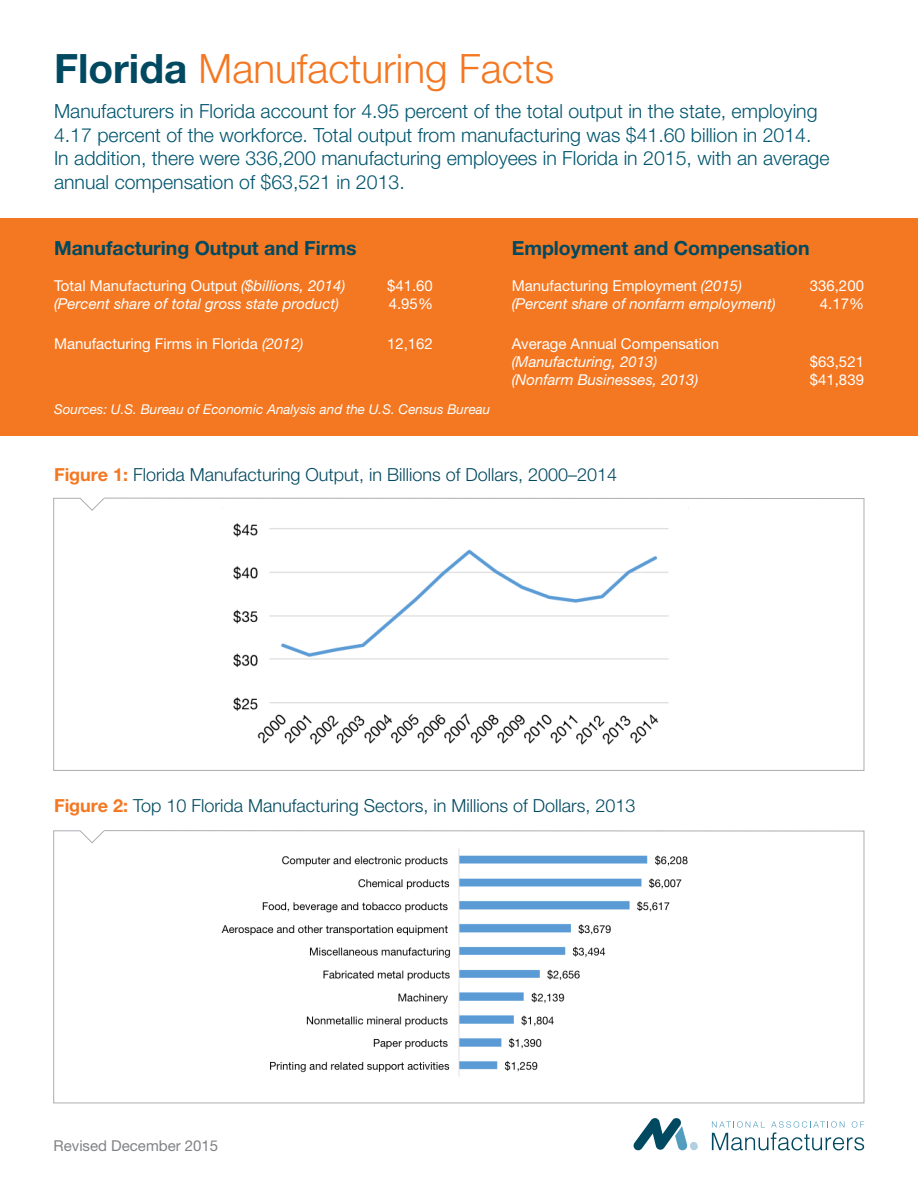
<style>
.page{position:relative;width:918px;height:1188px;background:#fff}
.page>*{position:absolute;margin:0;border:0;box-sizing:border-box;transform-origin:0 0}
.t1{font:300 40.5px "Helvetica Neue LT Std";color:#f47721}
.t2{font:300 19.5px/23.4px "Helvetica Neue LT Std";color:#00566f}
.t3{font:700 19.5px "Helvetica Neue LT Std";color:#004960}
.t4{font:300 18px "Helvetica Neue LT Std";color:#004960}
.t5{font:italic 15px/18px "Helvetica Neue LT Std";color:#fff}
.t6{font:15px/18px "Helvetica Neue LT Std";color:#fff}
.t7{font:15px "Helvetica Neue LT Std";color:#808285}
.t8{font:italic 13.5px "Helvetica Neue LT Std";color:#fff}
.s1{font-weight:700;color:#004960}
.s2{font-style:normal}
.s3{font-style:italic}
.s4{font-weight:700;color:#f47721}
</style>
<div class="page">
<svg style="left:53px;top:498px;width:811px;height:273px"></svg>
<svg style="left:53px;top:830px;width:811px;height:273px"></svg>
<div style="left:0;top:218px;width:918px;height:218px;background:#f47721"></div>
<img style="left:222px;top:508px;width:467px;height:249px">
<img style="left:188px;top:838px;width:549px;height:249px">
<svg style="left:712px;top:1121px;width:152px;height:29px"></svg>
<svg style="left:634px;top:1118px;width:64px;height:32px"></svg>
<h1 class="t1" style="left:54px;top:44px;width:502px"><span class="s1">Florida</span> Manufacturing Facts</h1>
<p class="t2" style="left:54px;top:99px;width:777px">Manufacturers in Florida account for 4.95 percent of the total output in the state, employing 4.17 percent of the workforce. Total output from manufacturing was $41.60 billion in 2014.<br>In addition, there were 336,200 manufacturing employees in Florida in 2015, with an average annual compensation of $63,521 in 2013.</p>
<p class="t3" style="left:54px;top:236px;width:304px">Manufacturing Output and Firms</p>
<p class="t5" style="left:54px;top:276px;width:293px"><span class="s2">Total Manufacturing Output</span> ($billions, 2014) (Percent share of total gross state product)</p>
<p class="t6" style="left:54px;top:335px;width:251px">Manufacturing Firms in Florida <span class="s3">(2012)</span></p>
<p class="t6" style="left:387px;top:276px;width:47px">$41.60<br>4.95%</p>
<p class="t6" style="left:387px;top:335px;width:47px">12,162</p>
<p class="t8" style="left:54px;top:401px;width:438px">Sources: U.S. Bureau of Economic Analysis and the U.S. Census Bureau</p>
<p class="t3" style="left:512px;top:236px;width:299px">Employment and Compensation</p>
<p class="t5" style="left:512px;top:276px;width:266px"><span class="s2">Manufacturing Employment</span> (2015) (Percent share of nonfarm employment)</p>
<p class="t6" style="left:512px;top:335px;width:209px">Average Annual Compensation</p>
<p class="t5" style="left:512px;top:353px;width:188px">(Manufacturing, 2013) (Nonfarm Businesses, 2013)</p>
<p class="t6" style="left:810px;top:276px;width:56px;text-align:right">336,200<br>4.17%</p>
<p class="t6" style="left:810px;top:353px;width:56px">$63,521 $41,839</p>
<p class="t4" style="left:54px;top:463px;width:565px"><span class="s4">Figure 1:</span> Florida Manufacturing Output, in Billions of Dollars, 2000–2014</p>
<p class="t4" style="left:54px;top:794px;width:583px"><span class="s4">Figure 2:</span> Top 10 Florida Manufacturing Sectors, in Millions of Dollars, 2013</p>
<p class="t7" style="left:54px;top:1136px;width:166px">Revised December 2015</p>
</div>
